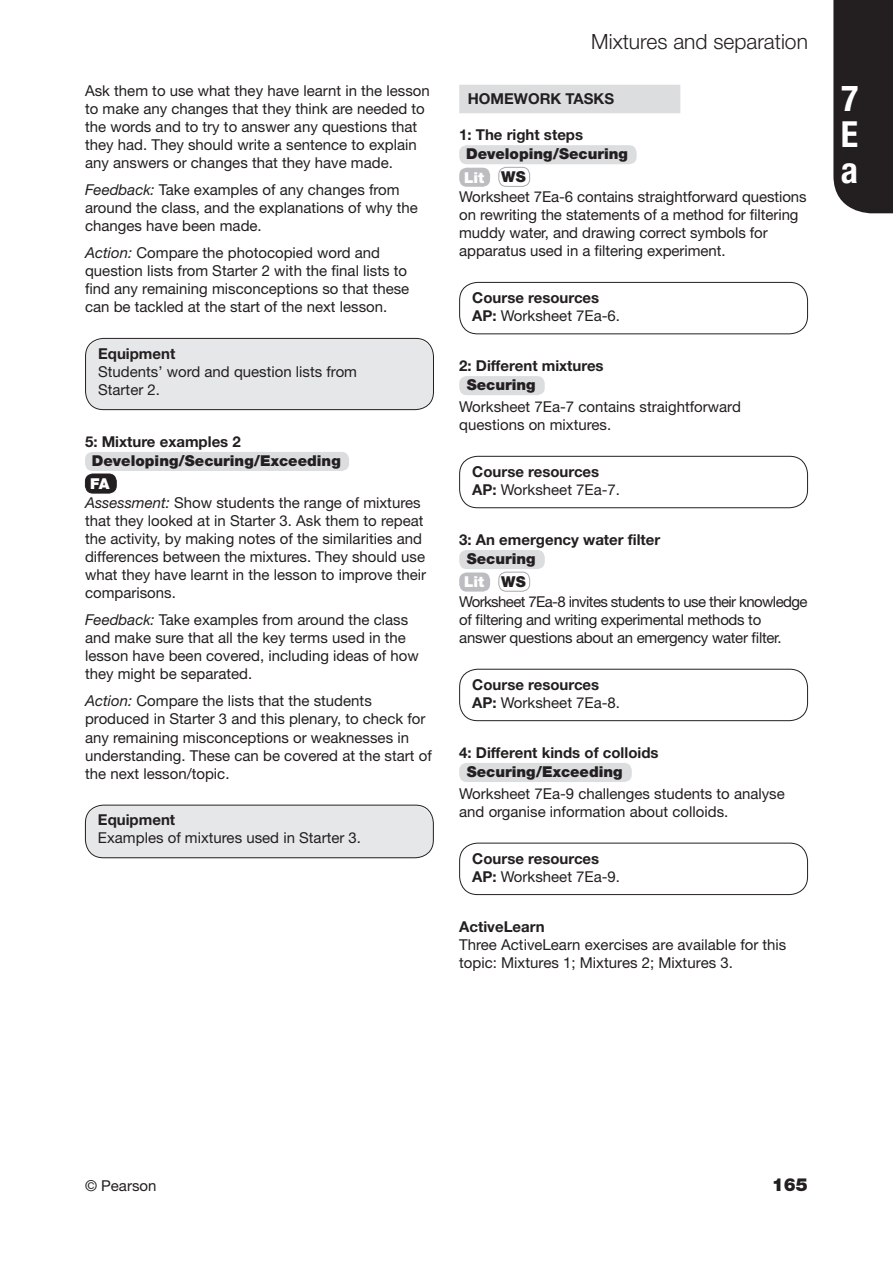
<style>
.page{position:relative;width:893px;height:1263px;background:#fff}
.page>*{position:absolute;margin:0;border:0;box-sizing:border-box;transform-origin:0 0}
.t1{font:700 condensed 36px/36px "Helvetica Neue LT Pro";color:#fff;text-align:justify}
.t2{font:300 21px "Helvetica Neue LT Pro";color:#231f20}
.t3{font:900 18px "Helvetica Neue LT Pro";color:#231f20}
.t4{font:15px/18px "Helvetica Neue LT Pro";color:#231f20}
.t5{font:700 15px/18px "Helvetica Neue LT Pro";color:#231f20}
.t6{font:15px/18px "Helvetica Neue LT Pro";letter-spacing:-.02em;color:#231f20}
.t7{font:900 15px/23.2px "Helvetica Neue LT Pro";color:#231f20}
.s1{font-style:italic}
.s2{font-weight:900;color:#fff}
.s3{color:#fff}
.s4{font-weight:400}
</style>
<div class="page">
<div style="left:833px;top:0;width:60px;height:213px;background:#231f20"></div>
<div style="left:459px;top:282px;width:349px;height:52px;border:1px solid #231f20;border-radius:18px"></div>
<div style="left:459px;top:456px;width:349px;height:52px;border:1px solid #231f20;border-radius:18px"></div>
<div style="left:85px;top:339px;width:349px;height:71px;background:#e6e7e9;border-radius:21px"></div>
<div style="left:85px;top:338px;width:349px;height:72px;border:1px solid #231f20;border-radius:18px"></div>
<div style="left:85px;top:452px;width:264px;height:19px;background:#dcdddf;border-radius:8px"></div>
<div style="left:85px;top:474px;width:31px;height:19px;background:#231f20;border-radius:8px"></div>
<div style="left:85px;top:474px;width:32px;height:19px;border:1px solid #231f20;border-radius:8px"></div>
<div style="left:459px;top:85px;width:221px;height:28px;background:#dcdddf"></div>
<div style="left:459px;top:145px;width:178px;height:19px;background:#dcdddf;border-radius:8px"></div>
<div style="left:459px;top:168px;width:31px;height:19px;background:#bcbdc0;border-radius:8px"></div>
<div style="left:498px;top:167px;width:32px;height:20px;border:1px solid #a8a9ad;border-radius:8px"></div>
<div style="left:85px;top:805px;width:349px;height:53px;background:#e6e7e9;border-radius:21px"></div>
<div style="left:85px;top:805px;width:349px;height:53px;border:1px solid #231f20;border-radius:18px"></div>
<div style="left:459px;top:376px;width:86px;height:19px;background:#dcdddf;border-radius:8px"></div>
<div style="left:459px;top:550px;width:86px;height:19px;background:#dcdddf;border-radius:8px"></div>
<div style="left:459px;top:572px;width:31px;height:20px;background:#bcbdc0;border-radius:8px"></div>
<div style="left:498px;top:572px;width:32px;height:20px;border:1px solid #a8a9ad;border-radius:8px"></div>
<div style="left:459px;top:669px;width:349px;height:52px;border:1px solid #231f20;border-radius:18px"></div>
<div style="left:459px;top:843px;width:349px;height:52px;border:1px solid #231f20;border-radius:18px"></div>
<div style="left:459px;top:763px;width:173px;height:19px;background:#dcdddf;border-radius:8px"></div>
<p class="t4" style="left:85px;top:81px;width:346px">Ask them to use what they have learnt in the lesson to make any changes that they think are needed to the words and to try to answer any questions that they had. They should write a sentence to explain any answers or changes that they have made.</p>
<p class="t4" style="left:85px;top:180px;width:334px"><span class="s1">Feedback:</span> Take examples of any changes from around the class, and the explanations of why the changes have been made.</p>
<p class="t4" style="left:85px;top:243px;width:326px"><span class="s1">Action:</span> Compare the photocopied word and question lists from Starter 2 with the final lists to find any remaining misconceptions so that these can be tackled at the start of the next lesson.</p>
<p class="t5" style="left:98px;top:344px;width:79px">Equipment</p>
<p class="t4" style="left:98px;top:362px;width:260px">Students’ word and question lists from<br>Starter 2.</p>
<p class="t5" style="left:85px;top:432px;width:157px">5: Mixture examples 2</p>
<p class="t7" style="left:92px;top:449px;width:250px">Developing/Securing/Exceeding</p>
<p class="t4" style="left:85px;top:473px;width:337px;line-height:19.5px;text-indent:5px"><span class="s2">FA<br></span><span class="s1">Assessment:</span> Show students the range of mixtures</p>
<p class="t4" style="left:85px;top:512px;width:343px">that they looked at in Starter 3. Ask them to repeat the activity, by making notes of the similarities and differences between the mixtures. They should use what they have learnt in the lesson to improve their comparisons.</p>
<p class="t4" style="left:85px;top:611px;width:335px"><span class="s1">Feedback:</span> Take examples from around the class and make sure that all the key terms used in the lesson have been covered, including ideas of how they might be separated.</p>
<p class="t4" style="left:85px;top:692px;width:348px"><span class="s1">Action:</span> Compare the lists that the students produced in Starter 3 and this plenary, to check for any remaining misconceptions or weaknesses in understanding. These can be covered at the start of the next lesson/topic.</p>
<p class="t5" style="left:98px;top:811px;width:79px">Equipment</p>
<p class="t4" style="left:98px;top:829px;width:265px">Examples of mixtures used in Starter 3.</p>
<h2 class="t2" style="left:591px;top:29px;width:218px">Mixtures and separation</h2>
<p class="t5" style="left:468px;top:90px;width:148px">HOMEWORK TASKS</p>
<p class="t5" style="left:459px;top:126px;width:125px">1: The right steps</p>
<p class="t7" style="left:464px;top:142px;width:165px">Developing/Securing<br><span class="s3">Lit</span> WS</p>
<p class="t4" style="left:459px;top:187px;width:349px">Worksheet 7Ea-6 contains straightforward questions on rewriting the statements of a method for filtering muddy water, and drawing correct symbols for apparatus used in a filtering experiment.</p>
<p class="t5" style="left:472px;top:289px;width:149px">Course resources<br>AP: <span class="s4">Worksheet 7Ea-6.</span></p>
<p class="t5" style="left:459px;top:356px;width:146px">2: Different mixtures</p>
<p class="t7" style="left:467px;top:373px;width:70px">Securing</p>
<p class="t4" style="left:459px;top:397px;width:283px">Worksheet 7Ea-7 contains straightforward questions on mixtures.</p>
<p class="t5" style="left:472px;top:462px;width:149px">Course resources<br>AP: <span class="s4">Worksheet 7Ea-7.</span></p>
<p class="t5" style="left:459px;top:530px;width:203px">3: An emergency water filter</p>
<p class="t7" style="left:464px;top:547px;width:73px">Securing<br><span class="s3">Lit</span> WS</p>
<p class="t6" style="left:459px;top:592px;width:350px">Worksheet 7Ea-8 invites students to use their knowledge of filtering and writing experimental methods to answer questions about an emergency water filter.</p>
<p class="t5" style="left:472px;top:675px;width:149px">Course resources<br>AP: <span class="s4">Worksheet 7Ea-8.</span></p>
<p class="t5" style="left:459px;top:743px;width:201px">4: Different kinds of colloids</p>
<p class="t7" style="left:467px;top:760px;width:157px">Securing/Exceeding</p>
<p class="t4" style="left:459px;top:784px;width:327px">Worksheet 7Ea-9 challenges students to analyse and organise information about colloids.</p>
<p class="t5" style="left:472px;top:849px;width:149px">Course resources<br>AP: <span class="s4">Worksheet 7Ea-9.</span></p>
<p class="t5" style="left:459px;top:917px;width:87px">ActiveLearn</p>
<p class="t4" style="left:459px;top:935px;width:329px">Three ActiveLearn exercises are available for this topic: Mixtures 1; Mixtures 2; Mixtures 3.</p>
<h1 class="t1" style="left:841px;top:80px;width:19px">7<br>E a</h1>
<p class="t4" style="left:85px;top:1176px;width:73px">© Pearson</p>
<p class="t3" style="left:772px;top:1173px;width:38px">165</p>
</div>
